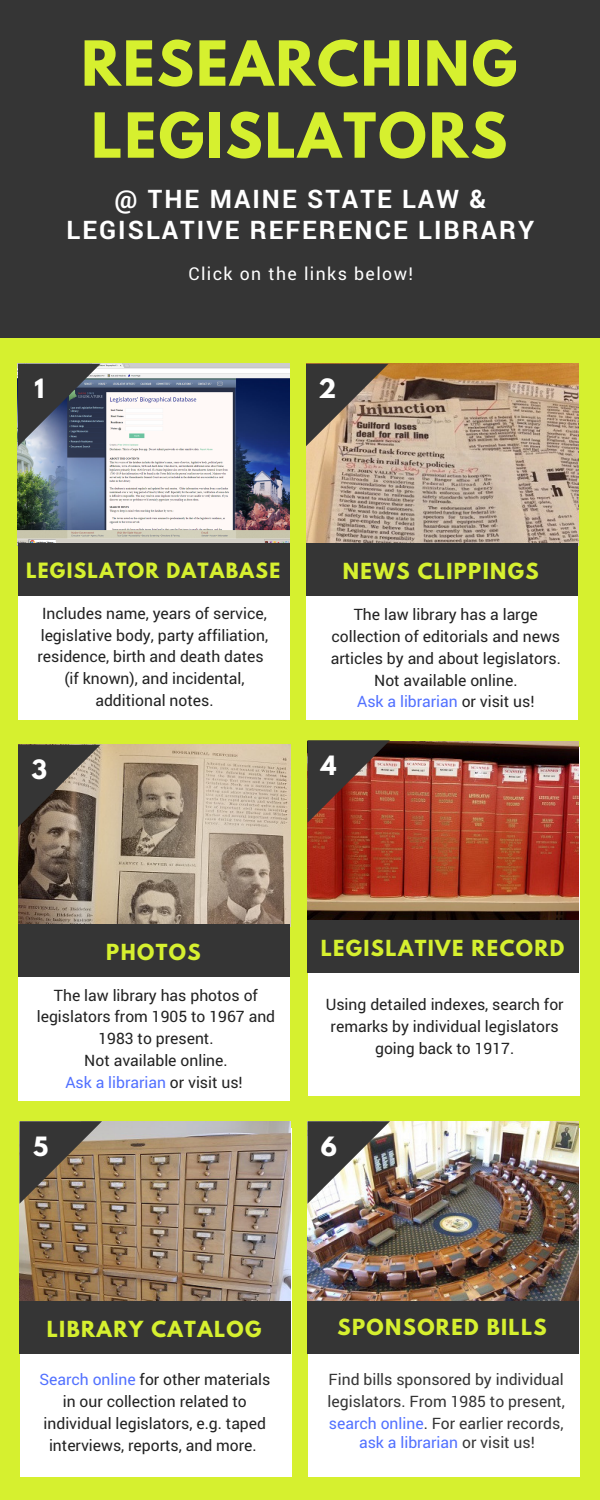
<style>
.page{position:relative;width:600px;height:1500px;background:#d6f02f}
.page>*{position:absolute;margin:0;border:0;box-sizing:border-box;transform-origin:0 0}
.t1{font:700 55px/72px "League Spartan";letter-spacing:.04em;color:#d6f02f}
.t2{font:700 25.5px/31.5px "Roboto";letter-spacing:.08em;color:#fff;text-align:center}
.t3{font:700 23.6px "League Spartan";color:#fff}
.t4{font:700 19.7px "League Spartan";letter-spacing:.07em;color:#d6f02f}
.t5{font:700 18.7px "League Spartan";letter-spacing:.07em;color:#d6f02f}
.t6{font:17.7px "Roboto";letter-spacing:.08em;color:#fff}
.t7{font:15.7px/21.8px "Roboto";color:#222;text-align:center}
.t8{font:15.7px/21.8px "Roboto";color:#353535;text-align:justify}
.t9{font:15.7px "Roboto";color:#5271ff}
.s1{color:#5271ff}
.s2{color:#353535}
</style>
<div class="page">
<div style="left:0;top:0;width:600px;height:338px;background:#353535"></div>
<div style="left:308px;top:748px;width:272px;height:348px;background:#fff"></div>
<img style="left:307px;top:741px;width:272px;height:182px">
<svg style="left:307px;top:740px;width:83px;height:83px;background:#6f3c33"></svg>
<div style="left:308px;top:920px;width:271px;height:53px;background:#353535"></div>
<div style="left:308px;top:1129px;width:272px;height:348px;background:#fff"></div>
<img style="left:307px;top:1121px;width:272px;height:183px">
<img style="left:307px;top:1121px;width:83px;height:83px">
<div style="left:308px;top:1301px;width:271px;height:53px;background:#353535"></div>
<div style="left:20px;top:1129px;width:272px;height:348px;background:#fff"></div>
<img style="left:19px;top:1121px;width:272px;height:183px">
<svg style="left:19px;top:1121px;width:83px;height:83px;background:#6a5c4b"></svg>
<div style="left:20px;top:1301px;width:271px;height:53px;background:#353535"></div>
<div style="left:19px;top:752px;width:271px;height:348px;background:#fff"></div>
<img style="left:19px;top:745px;width:271px;height:180px">
<svg style="left:18px;top:745px;width:82px;height:82px;background:#615951"></svg>
<div style="left:19px;top:925px;width:271px;height:52px;background:#353535"></div>
<div style="left:19px;top:371px;width:271px;height:348px;background:#fff"></div>
<img style="left:18px;top:363px;width:271px;height:182px">
<svg style="left:18px;top:364px;width:82px;height:82px;background:#454b58"></svg>
<div style="left:19px;top:544px;width:271px;height:52px;background:#353535"></div>
<div style="left:307px;top:371px;width:271px;height:348px;background:#fff"></div>
<img style="left:307px;top:363px;width:271px;height:181px">
<svg style="left:306px;top:364px;width:82px;height:82px;background:#77695d"></svg>
<div style="left:307px;top:544px;width:271px;height:52px;background:#353535"></div>
<h1 class="t1" style="left:81px;top:35px;width:438px">RESEARCHING<br>LEGISLATORS</h1>
<h2 class="t2" style="left:67px;top:182px;width:469px">@ THE MAINE STATE LAW &amp;<br>LEGISLATIVE REFERENCE LIBRARY</h2>
<p class="t6" style="left:188px;top:262px;width:226px">Click on the links below!</p>
<h3 class="t3" style="left:34px;top:377px;width:11px">1</h3>
<h3 class="t3" style="left:318px;top:377px;width:19px">2</h3>
<p class="t5" style="left:26px;top:561px;width:256px">LEGISLATOR DATABASE</p>
<p class="t7" style="left:37px;top:602px;width:232px">Includes name, years of service, legislative body, party affiliation, residence, birth and death dates (if known), and incidental, additional notes.</p>
<h3 class="t3" style="left:31px;top:758px;width:17px">3</h3>
<p class="t4" style="left:343px;top:561px;width:197px">NEWS CLIPPINGS</p>
<p class="t7" style="left:331px;top:603px;width:232px">The law library has a large collection of editorials and news articles by and about legislators.<br>Not available online.<br><span class="s1">Ask a librarian</span> or visit us!</p>
<h3 class="t3" style="left:321px;top:754px;width:17px">4</h3>
<p class="t4" style="left:106px;top:942px;width:96px">PHOTOS</p>
<p class="t7" style="left:37px;top:984px;width:240px">The law library has photos of legislators from 1905 to 1967 and<br>1983 to present.<br>Not available online.<br><span class="s1">Ask a librarian</span> or visit us!</p>
<h3 class="t3" style="left:33px;top:1135px;width:17px">5</h3>
<p class="t4" style="left:321px;top:939px;width:245px">LEGISLATIVE RECORD</p>
<p class="t7" style="left:326px;top:993px;width:239px">Using detailed indexes, search for remarks by individual legislators going back to 1917.</p>
<h3 class="t3" style="left:321px;top:1135px;width:18px">6</h3>
<p class="t4" style="left:47px;top:1319px;width:216px">LIBRARY CATALOG</p>
<p class="t7" style="left:39px;top:1368px;width:232px"><span class="s1">Search online</span> for other materials in our collection related to individual legislators, e.g. taped interviews, reports, and more.</p>
<p class="t4" style="left:338px;top:1317px;width:211px">SPONSORED BILLS</p>
<p class="t8" style="left:328px;top:1368px;width:239px">Find bills sponsored by individual legislators. From 1985 to present, <span class="s1">search online</span>. For earlier records,</p>
<p class="t9" style="left:359px;top:1432px;width:177px">ask a librarian <span class="s2">or visit us!</span></p>
</div>
